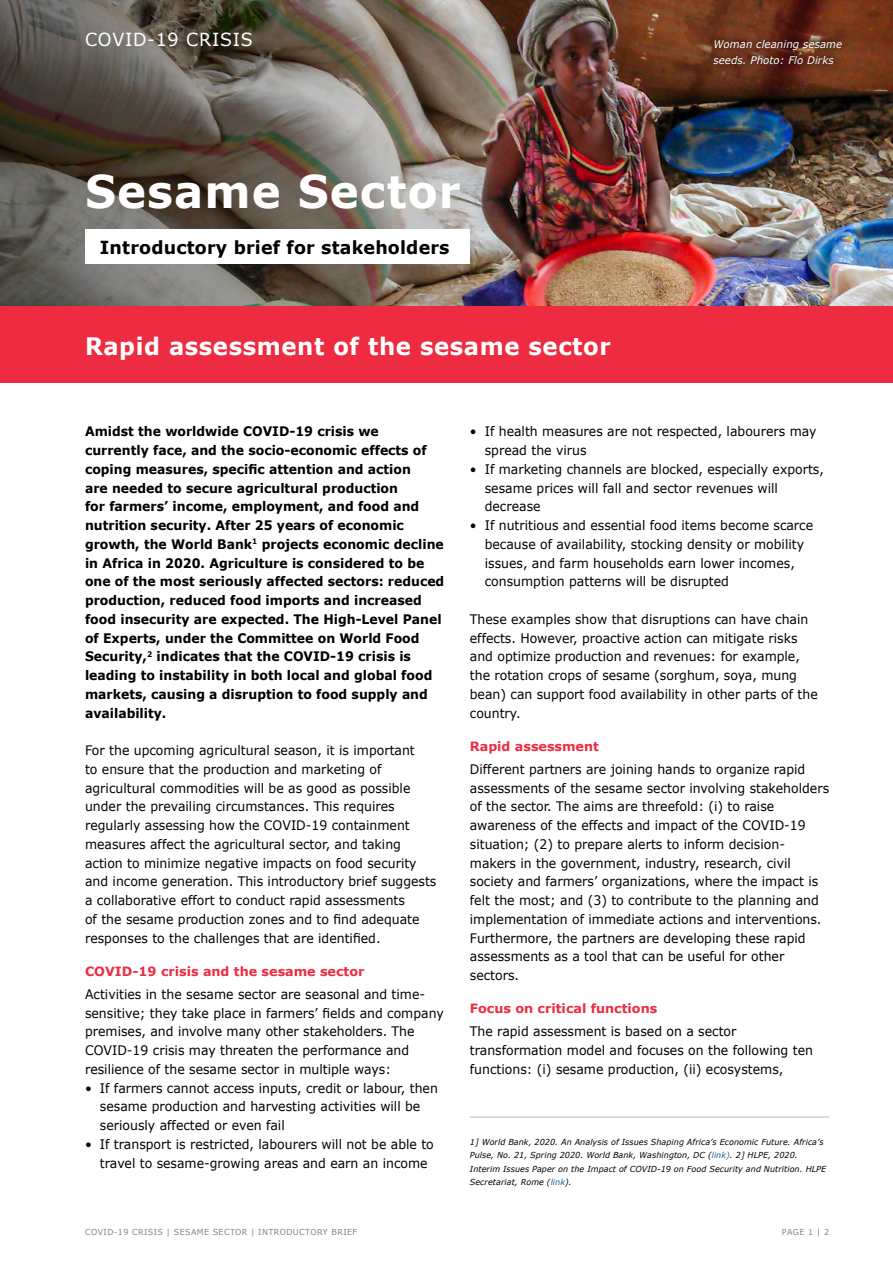
<style>
.page{position:relative;width:893px;height:1263px;background:#fff}
.page>*{position:absolute;margin:0;border:0;box-sizing:border-box;transform-origin:0 0}
.t1{font:700 45px "Verdana";letter-spacing:.025em;color:#fff}
.t2{font:700 24px "Verdana";letter-spacing:.025em;color:#fff;scale:.95 1}
.t3{font:700 18px "Verdana";letter-spacing:.01em;color:#000}
.t4{font:18px "Verdana";letter-spacing:.04em;color:#fff}
.t5{font:13.2px/18.8px "Verdana";color:#000;scale:.95 1}
.t6{font:700 13.2px/18.8px "Verdana";color:#000;scale:.95 1}
.t7{font:700 12.75px "Verdana";color:#ee2c41}
.t8{font:italic 10.5px/16.5px "Verdana";letter-spacing:.01em;color:#fff}
.t9{font:italic 8.25px/13.5px "Verdana";letter-spacing:.01em;color:#000}
.t10{font:8.25px "Verdana";letter-spacing:.05em;color:#8c827a}
.s1{color:#215e9e}
</style>
<div class="page">
<img style="left:499px;top:0;width:394px;height:306px">
<img style="left:0;top:0;width:499px;height:306px">
<div style="left:85px;top:230px;width:385px;height:34px;background:#fff"></div>
<div style="left:0;top:306px;width:893px;height:77px;background:#ee2c41"></div>
<hr style="left:470px;top:1116px;width:359px;height:2px;background:#cbc3bb">
<img style="left:705px;top:32px;width:145px;height:40px">
<h3 class="t4" style="left:85px;top:28px;width:169px">COVID-19 CRISIS</h3>
<h1 class="t1" style="left:85px;top:162px;width:377px">Sesame Sector</h1>
<h3 class="t3" style="left:100px;top:235px;width:351px">Introductory brief for stakeholders</h3>
<h2 class="t2" style="left:85px;top:330px;width:555px">Rapid assessment of the sesame sector</h2>
<p class="t8" style="left:713px;top:36px;width:131px">Woman cleaning sesame seeds. Photo: Flo Dirks</p>
<p class="t6" style="left:85px;top:422px;width:380px">Amidst the worldwide COVID-19 crisis we currently face, and the socio-economic effects of coping measures, specific attention and action<br>are needed to secure agricultural production<br>for farmers’ income, employment, and food and nutrition security. After 25 years of economic growth, the World Bank<sup>1</sup> projects economic decline in Africa in 2020. Agriculture is considered to be one of the most seriously affected sectors: reduced production, reduced food imports and increased food insecurity are expected. The High-Level Panel of Experts, under the Committee on World Food Security,<sup>2</sup> indicates that the COVID-19 crisis is leading to instability in both local and global food markets, causing a disruption to food supply and availability.</p>
<p class="t5" style="left:85px;top:741px;width:371px">For the upcoming agricultural season, it is important<br>to ensure that the production and marketing of agricultural commodities will be as good as possible under the prevailing circumstances. This requires regularly assessing how the COVID-19 containment measures affect the agricultural sector, and taking action to minimize negative impacts on food security and income generation. This introductory brief suggests a collaborative effort to conduct rapid assessments<br>of the sesame production zones and to find adequate responses to the challenges that are identified.</p>
<p class="t7" style="left:85px;top:963px;width:281px">COVID-19 crisis and the sesame sector</p>
<p class="t5" style="left:85px;top:985px;width:379px">Activities in the sesame sector are seasonal and time&shy;sensitive; they take place in farmers’ fields and company premises, and involve many other stakeholders. The COVID-19 crisis may threaten the performance and resilience of the sesame sector in multiple ways:</p>
<p class="t5" style="left:100px;top:1079px;width:357px;text-indent:-15px">• If farmers cannot access inputs, credit or labour, then sesame production and harvesting activities will be seriously affected or even fail</p>
<p class="t5" style="left:100px;top:1135px;width:353px;text-indent:-15px">• If transport is restricted, labourers will not be able to travel to sesame-growing areas and earn an income</p>
<p class="t5" style="left:485px;top:422px;width:351px;text-indent:-15px">• If health measures are not respected, labourers may spread the virus</p>
<p class="t5" style="left:485px;top:460px;width:359px;text-indent:-15px">• If marketing channels are blocked, especially exports, sesame prices will fall and sector revenues will decrease</p>
<p class="t5" style="left:485px;top:516px;width:347px;text-indent:-15px">• If nutritious and essential food items become scarce because of availability, stocking density or mobility issues, and farm households earn lower incomes, consumption patterns will be disrupted</p>
<p class="t5" style="left:470px;top:610px;width:368px">These examples show that disruptions can have chain effects. However, proactive action can mitigate risks and optimize production and revenues: for example, the rotation crops of sesame (sorghum, soya, mung bean) can support food availability in other parts of the country.</p>
<p class="t7" style="left:470px;top:738px;width:131px">Rapid assessment</p>
<p class="t5" style="left:470px;top:760px;width:380px">Different partners are joining hands to organize rapid assessments of the sesame sector involving stakeholders of the sector. The aims are threefold: (i) to raise awareness of the effects and impact of the COVID-19 situation; (2) to prepare alerts to inform decision&shy;makers in the government, industry, research, civil society and farmers’ organizations, where the impact is felt the most; and (3) to contribute to the planning and implementation of immediate actions and interventions.<br>Furthermore, the partners are developing these rapid assessments as a tool that can be useful for other sectors.</p>
<p class="t7" style="left:470px;top:1000px;width:189px">Focus on critical functions</p>
<p class="t5" style="left:470px;top:1022px;width:363px">The rapid assessment is based on a sector transformation model and focuses on the following ten functions: (i) sesame production, (ii) ecosystems,</p>
<p class="t9" style="left:470px;top:1135px;width:358px">1] World Bank, 2020. An Analysis of Issues Shaping Africa’s Economic Future. Africa’s Pulse, No. 21, Spring 2020. World Bank, Washington, DC (<span class="s1">link)</span>. 2] HLPE, 2020.<br>Interim Issues Paper on the Impact of COVID-19 on Food Security and Nutrition. HLPE Secretariat, Rome (<span class="s1">link</span>).</p>
<p class="t10" style="left:85px;top:1227px;width:274px">COVID-19 CRISIS | SESAME SECTOR | INTRODUCTORY BRIEF</p>
<p class="t10" style="left:782px;top:1227px;width:49px">PAGE 1 | 2</p>
</div>
